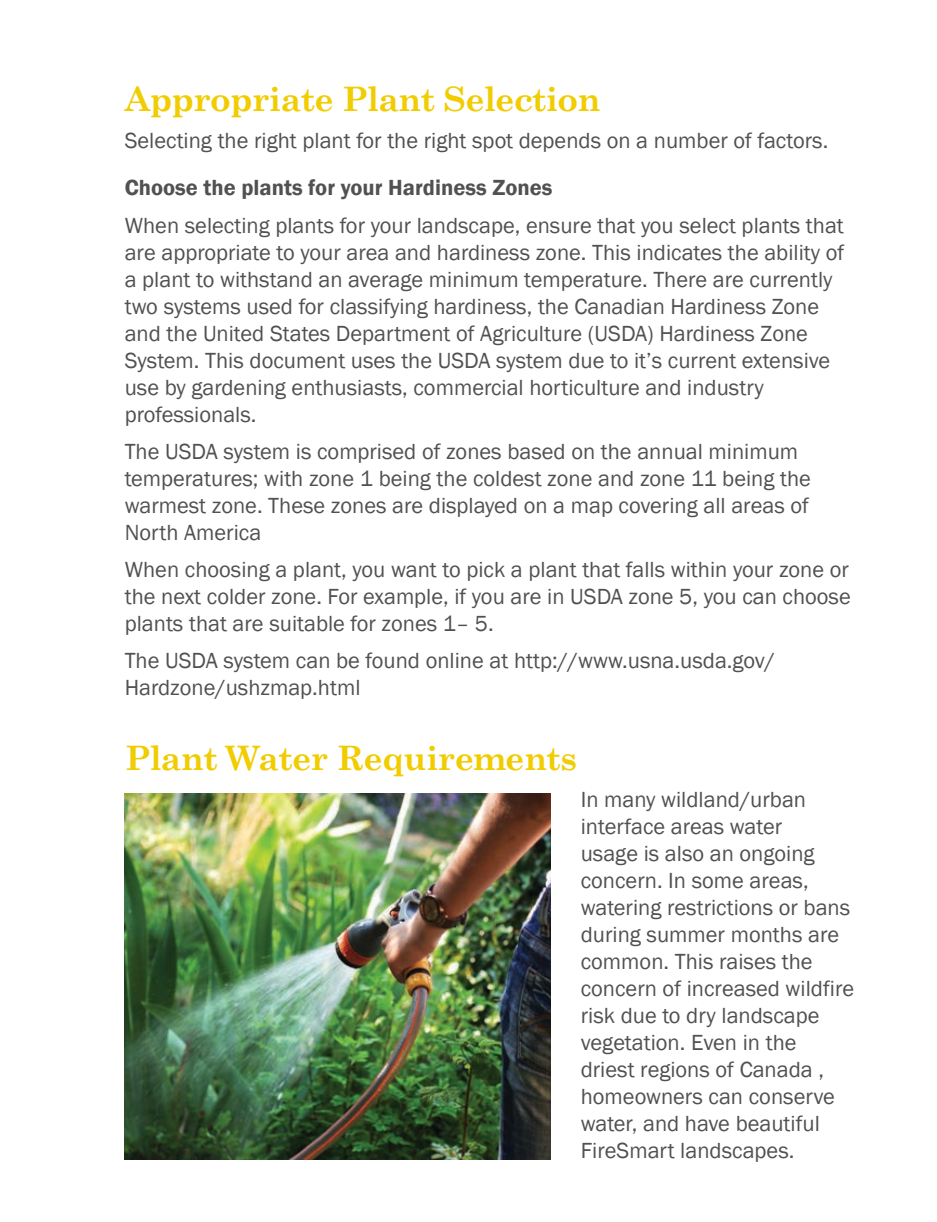
<style>
.page{position:relative;width:937px;height:1222px;background:#fff}
.page>*{position:absolute;margin:0;border:0;box-sizing:border-box;transform-origin:0 0}
.t1{font:700 33.75px "Century Schoolbook";letter-spacing:-.02em;color:#f1cc00}
.t2{font:22.5px/27px "Franklin Gothic";color:#515153}
.t3{font:600 22.5px "Franklin Gothic";color:#515153}
</style>
<div class="page">
<img style="left:125px;top:793px;width:425px;height:366px">
<h1 class="t1" style="left:125px;top:73px;width:477px">Appropriate Plant Selection</h1>
<p class="t2" style="left:125px;top:128px;width:704px">Selecting the right plant for the right spot depends on a number of factors.</p>
<p class="t3" style="left:125px;top:174px;width:429px">Choose the plants for your Hardiness Zones</p>
<p class="t2" style="left:125px;top:212px;width:720px">When selecting plants for your landscape, ensure that you select plants that are appropriate to your area and hardiness zone. This indicates the ability of a plant to withstand an average minimum temperature. There are currently two systems used for classifying hardiness, the Canadian Hardiness Zone and the United States Department of Agriculture (USDA) Hardiness Zone System. This document uses the USDA system due to it’s current extensive use by gardening enthusiasts, commercial horticulture and industry professionals.</p>
<p class="t2" style="left:125px;top:438px;width:687px">The USDA system is comprised of zones based on the annual minimum temperatures; with zone 1 being the coldest zone and zone 11 being the warmest zone. These zones are displayed on a map covering all areas of North America</p>
<p class="t2" style="left:125px;top:556px;width:727px;text-align:justify">When choosing a plant, you want to pick a plant that falls within your zone or the next colder zone. For example, if you are in USDA zone 5, you can choose plants that are suitable for zones 1– 5.</p>
<p class="t2" style="left:125px;top:647px;width:651px">The USDA system can be found online at http://www.usna.usda.gov/<br>Hardzone/ushzmap.html</p>
<h1 class="t1" style="left:125px;top:731px;width:453px">Plant Water Requirements</h1>
<p class="t2" style="left:580px;top:786px;width:275px">In many wildland/urban interface areas water<br>usage is also an ongoing concern. In some areas, watering restrictions or bans during summer months are common. This raises the concern of increased wildfire risk due to dry landscape vegetation. Even in the driest regions of Canada , homeowners can conserve water, and have beautiful<br>FireSmart landscapes.</p>
</div>
